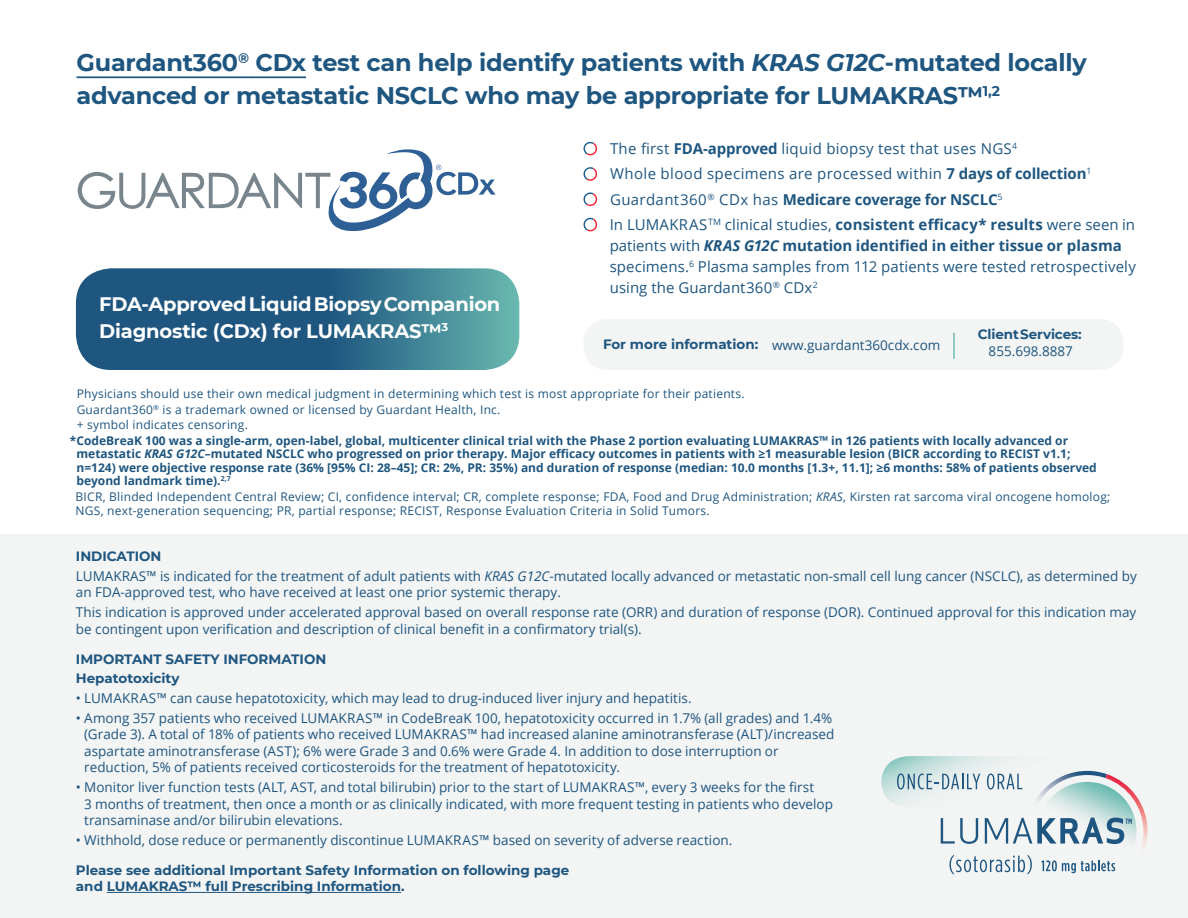
<style>
.page{position:relative;width:1188px;height:918px;background:#fff}
.page>*{position:absolute;margin:0;border:0;box-sizing:border-box;transform-origin:0 0}
.t1{font:700 24px/33px "Montserrat";letter-spacing:-.01em;color:#1e5680}
.t2{font:700 19.5px/27px "Montserrat";letter-spacing:-.01em;color:#fff}
.t3{font:15px/25.3px "Open Sans";letter-spacing:.01em;color:#1e5680}
.t4{font:13.5px/16.5px "Open Sans";color:#1e5680}
.t5{font:700 13.5px/19.8px "Montserrat";color:#1e5680}
.t6{font:700 12px/13.5px "Open Sans";color:#1e5680}
.t7{font:12px/15.6px "Open Sans";letter-spacing:.02em;color:#1e5680}
.s1{font-style:italic}
.s2{font-weight:700}
.s3{font-weight:700;font-style:italic}
.s4{font-family:"Montserrat";font-weight:700}
</style>
<div class="page">
<div style="left:0;top:535px;width:1188px;height:383px;background:#f3f4f4"></div>
<hr style="left:107px;top:892px;width:294px;height:1px;background:#1e5680">
<svg style="left:78px;top:149px;width:418px;height:83px"></svg>
<svg style="left:76px;top:268px;width:443px;height:102px;background:#326e8c"></svg>
<hr style="left:76px;top:76px;width:162px;height:2px;background:#1e5680">
<svg style="left:238px;top:76px;width:11px;height:2px"></svg>
<hr style="left:249px;top:76px;width:57px;height:2px;background:#1e5680">
<div style="left:584px;top:319px;width:540px;height:51px;background:#f3f4f4;border-radius:24px"></div>
<hr style="left:953px;top:333px;width:2px;height:25px;background:#6bbbb1">
<svg style="left:881px;top:756px;width:267px;height:119px"></svg>
<svg style="left:583px;top:141px;width:15px;height:15px"></svg>
<svg style="left:583px;top:167px;width:15px;height:14px"></svg>
<svg style="left:583px;top:192px;width:15px;height:15px"></svg>
<svg style="left:583px;top:217px;width:15px;height:15px"></svg>
<h1 class="t1" style="left:76px;top:45px;width:1012px">Guardant360<sup>®</sup> CDx test can help identify patients with <span class="s1">KRAS G12C</span>-mutated locally advanced or metastatic NSCLC who may be appropriate for LUMAKRAS™<sup>1,2</sup></h1>
<h2 class="t2" style="left:99px;top:289px;width:403px">FDA-Approved Liquid Biopsy Companion<br>Diagnostic (CDx) for LUMAKRAS™<sup>3</sup></h2>
<p class="t3" style="left:610px;top:135px;width:527px">The first <span class="s2">FDA-approved</span> liquid biopsy test that uses NGS<sup>4<br></sup>Whole blood specimens are processed within <span class="s2">7 days of collection</span><sup>1<br></sup>Guardant360<sup>®</sup> CDx has <span class="s2">Medicare coverage for NSCLC</span><sup>5<br></sup>In LUMAKRAS<sup>TM</sup> clinical studies, <span class="s2">consistent efficacy* results</span> were seen in</p>
<p class="t3" style="left:610px;top:235px;width:528px;line-height:21px">patients with <span class="s3">KRAS G12C</span> <span class="s2">mutation identified in either tissue or plasma </span>specimens.<sup>6</sup> Plasma samples from 112 patients were tested retrospectively using the Guardant360<sup>®</sup> CDx<sup>2</sup></p>
<p class="t4" style="left:603px;top:337px;width:339px"><span class="s4">For more information:</span> www.guardant360cdx.com</p>
<p class="t5" style="left:978px;top:324px;width:105px">Client Services:</p>
<p class="t4" style="left:989px;top:343px;width:86px">855.698.8887</p>
<p class="t7" style="left:77px;top:385px;width:669px">Physicians should use their own medical judgment in determining which test is most appropriate for their patients.<br>Guardant360<sup>®</sup> is a trademark owned or licensed by Guardant Health, Inc.<br>+ symbol indicates censoring.</p>
<p class="t6" style="left:76px;top:433px;width:1022px;text-indent:-7px">*CodeBreaK 100 was a single-arm, open-label, global, multicenter clinical trial with the Phase 2 portion evaluating LUMAKRAS™ in 126 patients with locally advanced or metastatic <span class="s1">KRAS G12C</span>–mutated NSCLC who progressed on prior therapy. Major efficacy outcomes in patients with ≥1 measurable lesion (BICR according to RECIST v1.1; n=124) were objective response rate (36% [95% CI: 28–45]; CR: 2%, PR: 35%) and duration of response (median: 10.0 months [1.3+, 11.1]; ≥6 months: 58% of patients observed beyond landmark time).<sup>2,7</sup></p>
<p class="t7" style="left:76px;top:490px;width:1036px;line-height:13.5px">BICR, Blinded Independent Central Review; CI, confidence interval; CR, complete response; FDA, Food and Drug Administration; <span class="s1">KRAS</span>, Kirsten rat sarcoma viral oncogene homolog;<br>NGS, next-generation sequencing; PR, partial response; RECIST, Response Evaluation Criteria in Solid Tumors.</p>
<p class="t5" style="left:76px;top:546px;width:87px">INDICATION</p>
<p class="t4" style="left:76px;top:567px;width:1062px">LUMAKRAS™ is indicated for the treatment of adult patients with <span class="s1">KRAS G12C</span>‑mutated locally advanced or metastatic non‑small cell lung cancer (NSCLC), as determined by an FDA‑approved test, who have received at least one prior systemic therapy.</p>
<p class="t4" style="left:76px;top:604px;width:1062px">This indication is approved under accelerated approval based on overall response rate (ORR) and duration of response (DOR). Continued approval for this indication may be contingent upon verification and description of clinical benefit in a confirmatory trial(s).</p>
<p class="t5" style="left:76px;top:648px;width:252px">IMPORTANT SAFETY INFORMATION<br>Hepatotoxicity</p>
<p class="t4" style="left:76px;top:690px;width:617px">• LUMAKRAS™ can cause hepatotoxicity, which may lead to drug-induced liver injury and hepatitis.</p>
<p class="t4" style="left:84px;top:709px;width:752px;text-indent:-8px">• Among 357 patients who received LUMAKRAS™ in CodeBreaK 100, hepatotoxicity occurred in 1.7% (all grades) and 1.4% (Grade 3). A total of 18% of patients who received LUMAKRAS™ had increased alanine aminotransferase (ALT)/increased aspartate aminotransferase (AST); 6% were Grade 3 and 0.6% were Grade 4. In addition to dose interruption or reduction, 5% of patients received corticosteroids for the treatment of hepatotoxicity.</p>
<p class="t4" style="left:84px;top:779px;width:750px;text-indent:-8px">• Monitor liver function tests (ALT, AST, and total bilirubin) prior to the start of LUMAKRAS™, every 3 weeks for the first<br>3 months of treatment, then once a month or as clinically indicated, with more frequent testing in patients who develop transaminase and/or bilirubin elevations.</p>
<p class="t4" style="left:76px;top:831px;width:658px">• Withhold, dose reduce or permanently discontinue LUMAKRAS™ based on severity of adverse reaction.</p>
<p class="t5" style="left:76px;top:861px;width:495px;line-height:16.5px">Please see additional Important Safety Information on following page and LUMAKRAS™ full Prescribing Information.</p>
</div>
